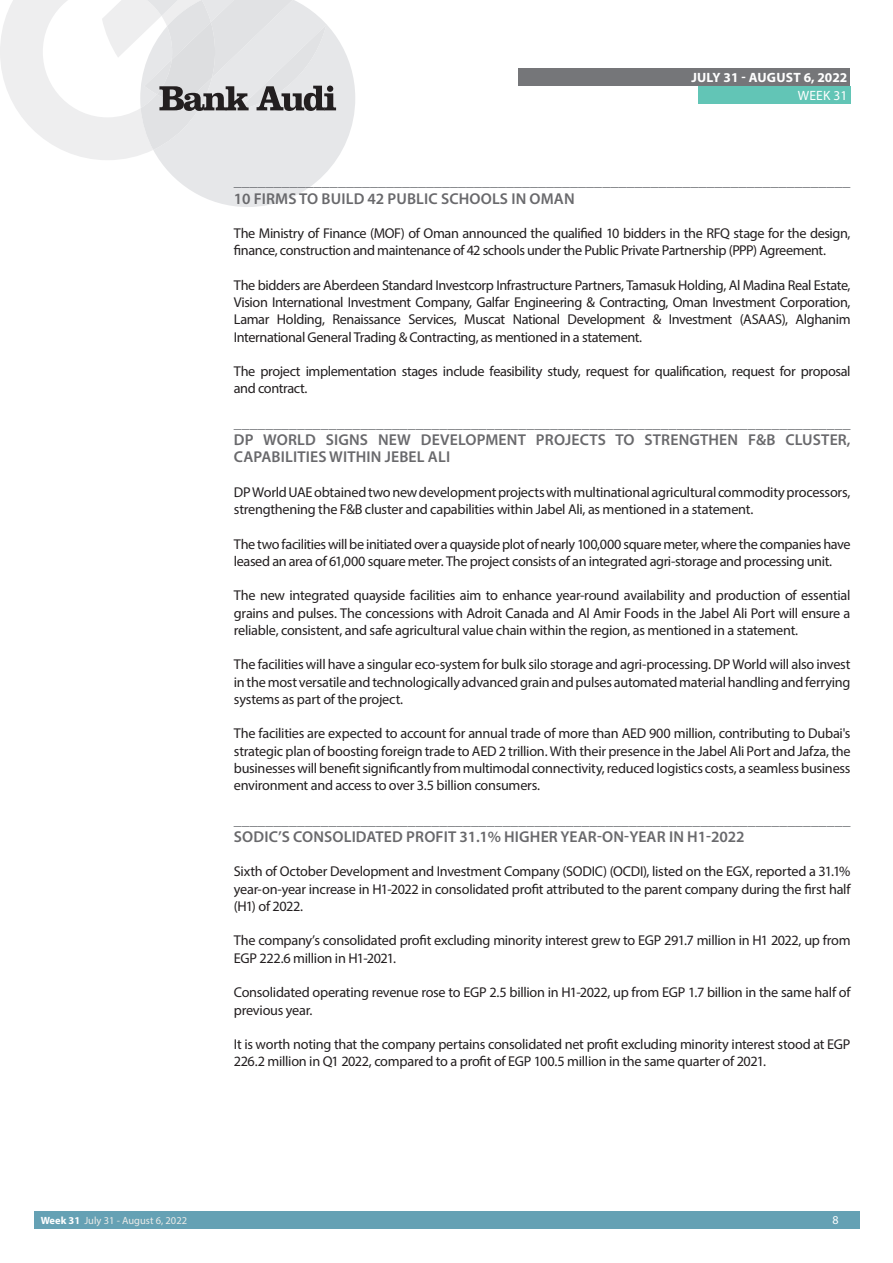
<style>
.page{position:relative;width:893px;height:1263px;background:#fff}
.page>*{position:absolute;margin:0;border:0;box-sizing:border-box;transform-origin:0 0}
.t1{font:15.9px "Myriad Pro";color:#707276}
.t2{font:600 15.75px/17.2px "Myriad Pro";letter-spacing:.01em;color:#69696c}
.t3{font:15.6px "Myriad Pro";color:#707276}
.t4{font:14.25px/17.2px "Myriad Pro";letter-spacing:-.02em;color:#231f20}
.t5{font:700 13.5px "Myriad Pro";letter-spacing:.01em;color:#fff}
.t6{font:13.5px "Myriad Pro";letter-spacing:.02em;color:#fff}
.t7{font:12px "Myriad Pro";color:#fff}
.t8{font:10.5px "Myriad Pro";color:#ecece9}
.s1{font-weight:700;color:#fff}
</style>
<div class="page">
<div style="left:35px;top:1212px;width:825px;height:17px;background:#65a1b4"></div>
<div style="left:519px;top:68px;width:331px;height:17px;background:#757679"></div>
<div style="left:698px;top:86px;width:152px;height:17px;background:#62c5b6"></div>
<svg style="left:0;top:0;width:355px;height:207px"></svg>
<p class="t5" style="left:691px;top:68px;width:158px">JULY 31 - AUGUST 6, 2022</p>
<p class="t6" style="left:798px;top:87px;width:51px">WEEK 31</p>
<p class="t1" style="left:234px;top:171px;width:618px">_____________________________________________________________________________</p>
<p class="t2" style="left:234px;top:189px;width:342px">10 FIRMS TO BUILD 42 PUBLIC SCHOOLS IN OMAN</p>
<p class="t4" style="left:234px;top:224px;width:618px">The Ministry of Finance (MOF) of Oman announced the qualified 10 bidders in the RFQ stage for the design, finance, construction and maintenance of 42 schools under the Public Private Partnership (PPP) Agreement.</p>
<p class="t4" style="left:234px;top:276px;width:618px;text-align:justify">The bidders are Aberdeen Standard Investcorp Infrastructure Partners, Tamasuk Holding, Al Madina Real Estate, Vision International Investment Company, Galfar Engineering &amp; Contracting, Oman Investment Corporation, Lamar Holding, Renaissance Services, Muscat National Development &amp; Investment (ASAAS), Alghanim International General Trading &amp; Contracting, as mentioned in a statement.</p>
<p class="t4" style="left:234px;top:362px;width:618px">The project implementation stages include feasibility study, request for qualification, request for proposal and contract.</p>
<p class="t3" style="left:234px;top:413px;width:618px">______________________________________________________________________________</p>
<p class="t2" style="left:234px;top:431px;width:618px">DP WORLD SIGNS NEW DEVELOPMENT PROJECTS TO STRENGTHEN F&amp;B CLUSTER,<br>CAPABILITIES WITHIN JEBEL ALI</p>
<p class="t4" style="left:234px;top:483px;width:618px">DP World UAE obtained two new development projects with multinational agricultural commodity processors, strengthening the F&amp;B cluster and capabilities within Jabel Ali, as mentioned in a statement.</p>
<p class="t4" style="left:234px;top:535px;width:618px">The two facilities will be initiated over a quayside plot of nearly 100,000 square meter, where the companies have leased an area of 61,000 square meter. The project consists of an integrated agri-storage and processing unit.</p>
<p class="t4" style="left:234px;top:587px;width:618px;text-align:justify">The new integrated quayside facilities aim to enhance year-round availability and production of essential grains and pulses. The concessions with Adroit Canada and Al Amir Foods in the Jabel Ali Port will ensure a reliable, consistent, and safe agricultural value chain within the region, as mentioned in a statement.</p>
<p class="t4" style="left:234px;top:656px;width:618px;text-align:justify">The facilities will have a singular eco-system for bulk silo storage and agri-processing. DP World will also invest in the most versatile and technologically advanced grain and pulses automated material handling and ferrying systems as part of the project.</p>
<p class="t4" style="left:234px;top:725px;width:618px;text-align:justify">The facilities are expected to account for annual trade of more than AED 900 million, contributing to Dubai's strategic plan of boosting foreign trade to AED 2 trillion. With their presence in the Jabel Ali Port and Jafza, the businesses will benefit significantly from multimodal connectivity, reduced logistics costs, a seamless business environment and access to over 3.5 billion consumers.</p>
<p class="t3" style="left:234px;top:810px;width:618px">______________________________________________________________________________</p>
<p class="t2" style="left:234px;top:828px;width:512px">SODIC’S CONSOLIDATED PROFIT 31.1% HIGHER YEAR-ON-YEAR IN H1-2022</p>
<p class="t4" style="left:234px;top:863px;width:618px;text-align:justify">Sixth of October Development and Investment Company (SODIC) (OCDI), listed on the EGX, reported a 31.1% year-on-year increase in H1-2022 in consolidated profit attributed to the parent company during the first half (H1) of 2022.</p>
<p class="t4" style="left:234px;top:932px;width:618px">The company’s consolidated profit excluding minority interest grew to EGP 291.7 million in H1 2022, up from<br>EGP 222.6 million in H1-2021.</p>
<p class="t4" style="left:234px;top:983px;width:618px">Consolidated operating revenue rose to EGP 2.5 billion in H1-2022, up from EGP 1.7 billion in the same half of previous year.</p>
<p class="t4" style="left:234px;top:1035px;width:618px">It is worth noting that the company pertains consolidated net profit excluding minority interest stood at EGP<br>226.2 million in Q1 2022, compared to a profit of EGP 100.5 million in the same quarter of 2021.</p>
<p class="t8" style="left:41px;top:1214px;width:148px"><span class="s1">Week 31</span> July 31 - August 6, 2022</p>
<p class="t7" style="left:832px;top:1213px;width:8px">8</p>
</div>
